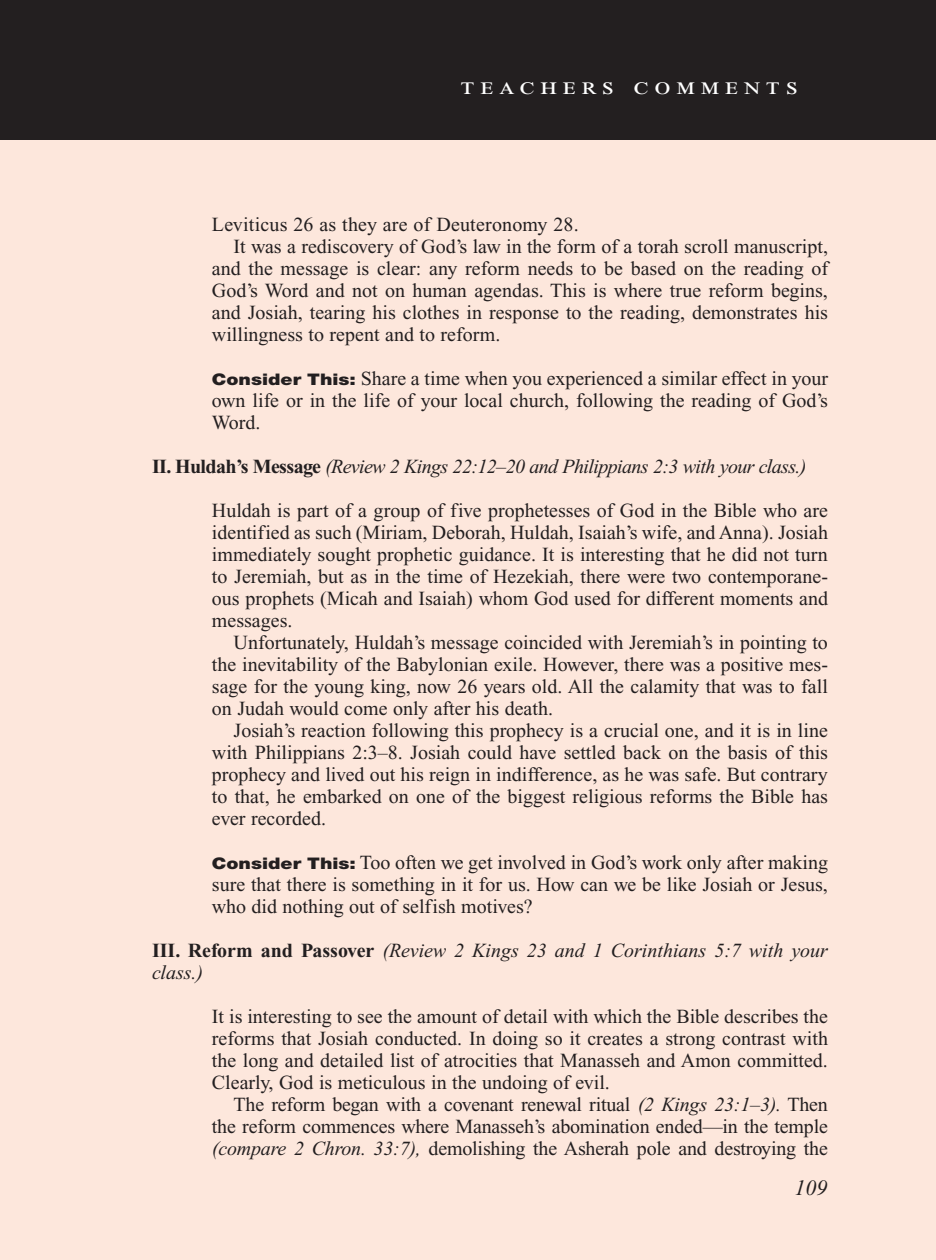
<style>
.page{position:relative;width:936px;height:1260px;background:#fff}
.page>*{position:absolute;margin:0;border:0;box-sizing:border-box;transform-origin:0 0}
.Teachers_Comments_He{font:24px "Times New Roman PS Std";letter-spacing:.2em;color:#fff;scale:1.2 1}
.PageNumbers{font:italic 22px "Times New Roman PS Std";color:#231f20}
.Objectives_Body_Text{font:20px/22px "Times New Roman PS Std";color:#231f20;text-align:justify}
.Roman_Numeral_Sub_He{font:italic 20px "Times New Roman PS Std";letter-spacing:-.03em;color:#231f20}
.Roman_Numeral_Sub_He-2{font:italic 20px/22px "Times New Roman PS Std";color:#231f20}
.s1{font-family:"Helvetica Neue LT Std";font-weight:900;font-size:16px}
.s2{font-weight:700;font-style:normal}
.s3{font-style:italic}
</style>
<div class="page">
<div style="left:0;top:134px;width:936px;height:1126px;background:#fde7dc"></div>
<div style="left:0;top:0;width:936px;height:140px;background:#231f20"></div>
<p class="Teachers_Comments_He" style="left:461px;top:73px;width:283px">teachers comments</p>
<p class="Objectives_Body_Text" style="left:212px;top:213px;width:368px">Leviticus 26 as they are of Deuteronomy 28.</p>
<p class="Objectives_Body_Text" style="left:212px;top:235px;width:618px;text-indent:22px">It was a rediscovery of God’s law in the form of a torah scroll manuscript, and the message is clear: any reform needs to be based on the reading of God’s Word and not on human agendas. This is where true reform begins, and Josiah, tearing his clothes in response to the reading, demonstrates his willingness to repent and to reform.</p>
<p class="Objectives_Body_Text" style="left:212px;top:367px;width:618px"><span class="s1">Consider This:</span> Share a time when you experienced a similar effect in your own life or in the life of your local church, following the reading of God’s Word.</p>
<p class="Roman_Numeral_Sub_He" style="left:152px;top:455px;width:656px"><span class="s2">II. Huldah’s Message</span> (Review 2 Kings 22:12–20 and Philippians 2:3 with your class.)</p>
<p class="Objectives_Body_Text" style="left:212px;top:499px;width:618px">Huldah is part of a group of five prophetesses of God in the Bible who are identified as such (Miriam, Deborah, Huldah, Isaiah’s wife, and Anna). Josiah immediately sought prophetic guidance. It is interesting that he did not turn to Jeremiah, but as in the time of Hezekiah, there were two contemporane&shy;ous prophets (Micah and Isaiah) whom God used for different moments and messages.</p>
<p class="Objectives_Body_Text" style="left:212px;top:631px;width:618px;text-indent:22px">Unfortunately, Huldah’s message coincided with Jeremiah’s in pointing to the inevitability of the Babylonian exile. However, there was a positive mes&shy;sage for the young king, now 26 years old. All the calamity that was to fall on Judah would come only after his death.</p>
<p class="Objectives_Body_Text" style="left:212px;top:719px;width:618px;text-indent:22px">Josiah’s reaction following this prophecy is a crucial one, and it is in line with Philippians 2:3–8. Josiah could have settled back on the basis of this prophecy and lived out his reign in indifference, as he was safe. But contrary to that, he embarked on one of the biggest religious reforms the Bible has ever recorded.</p>
<p class="Objectives_Body_Text" style="left:212px;top:851px;width:618px"><span class="s1">Consider This:</span> Too often we get involved in God’s work only after making sure that there is something in it for us. How can we be like Josiah or Jesus, who did nothing out of selfish motives?</p>
<p class="Roman_Numeral_Sub_He-2" style="left:152px;top:939px;width:678px"><span class="s2">III. Reform and Passover</span> (Review 2 Kings 23 and 1 Corinthians 5:7 with your class.)</p>
<p class="Objectives_Body_Text" style="left:212px;top:1005px;width:618px">It is interesting to see the amount of detail with which the Bible describes the reforms that Josiah conducted. In doing so it creates a strong contrast with the long and detailed list of atrocities that Manasseh and Amon committed.<br>Clearly, God is meticulous in the undoing of evil.</p>
<p class="Objectives_Body_Text" style="left:212px;top:1093px;width:618px;text-indent:22px">The reform began with a covenant renewal ritual <span class="s3">(2 Kings 23:1–3).</span> Then the reform commences where Manasseh’s abomination ended—in the temple <span class="s3">(compare 2 Chron. 33:7),</span> demolishing the Asherah pole and destroying the</p>
<p class="PageNumbers" style="left:794px;top:1176px;width:34px">109</p>
</div>
